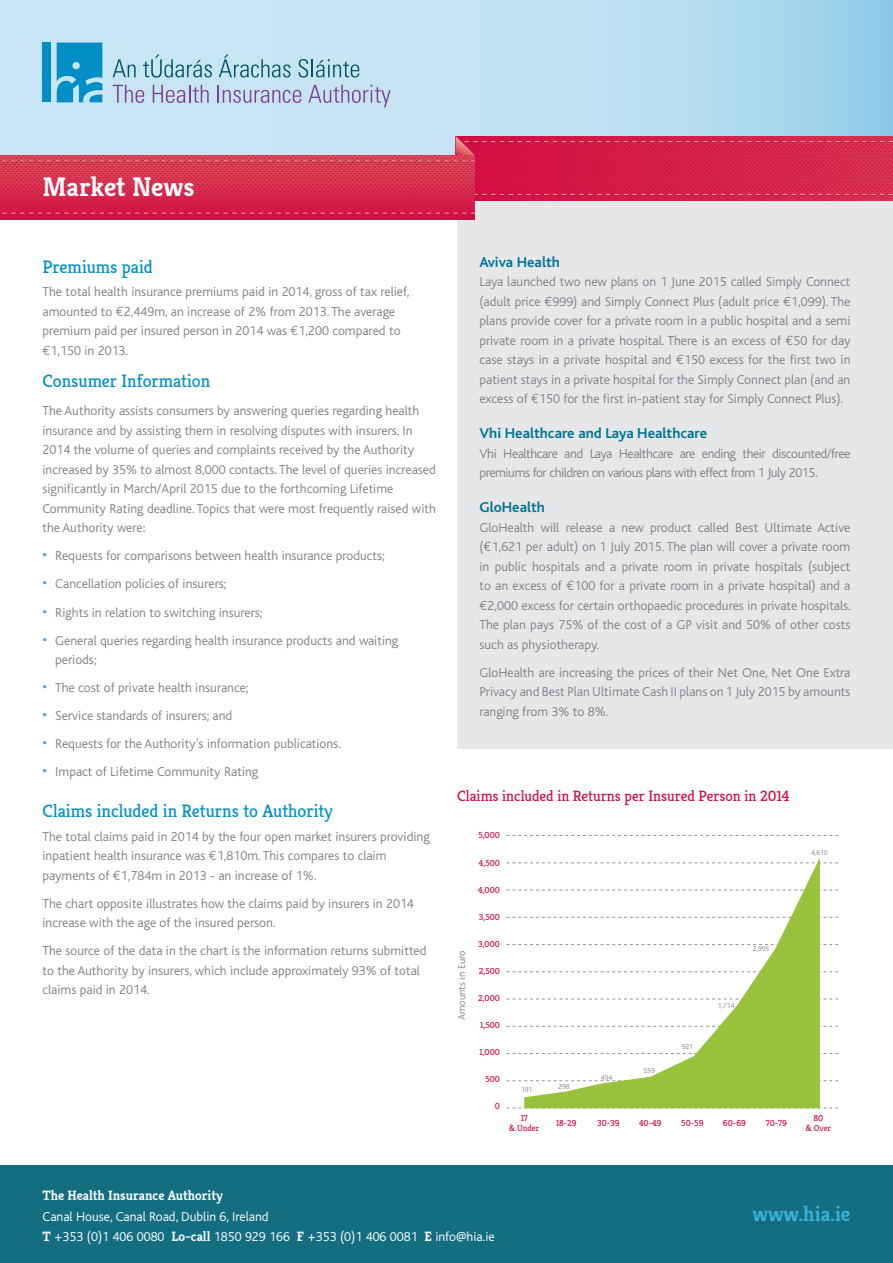
<style>
.page{position:relative;width:893px;height:1263px;background:#fff}
.page>*{position:absolute;margin:0;border:0;box-sizing:border-box;transform-origin:0 0}
.t1{font:700 27px "Kreon";letter-spacing:-.005em;color:#fff}
.main_body{font:700 21px "Kreon";color:#3ab1d9}
.Sub_heading{font:18px "Kreon";color:#008fc5}
.main_body-2{font:18px "Kreon";letter-spacing:-.005em;color:#008fc5}
.Sidebar_title{font:700 15px "Bliss";color:#007598}
.main_body-3{font:15px "Kreon";color:#d20d44}
.Sidebar_copy{font:300 13.5px/19.5px "Bliss";color:#808285;text-align:justify}
.main_body-4{font:300 13.5px/19.5px "Bliss";color:#808285}
.Sidebar_copy-2{font:300 13.5px/19.5px "Bliss";letter-spacing:-.03em;color:#808285}
.main_body-5{font:300 13.5px "Bliss";color:#fff}
.main_body-6{font:700 13.5px "Kreon";color:#fff}
.Table_right{font:300 10.5px "Bliss";color:#808285}
.t2{font:8.85px/10.5px "Kreon";color:#d20d44;text-align:center}
.t3{font:300 7.35px "Bliss";color:#808284}
.s1{font-family:"Euro Mono";font-weight:400}
.s2{font-family:"Locator";font-weight:700;font-size:15px;color:#5f9bd0}
.s3{font-family:"Kreon";font-weight:700}
</style>
<div class="page">
<div style="left:457px;top:196px;width:436px;height:552px;background:#e6e7e9"></div>
<svg style="left:0;top:0;width:893px;height:155px;background:#bcdff0"></svg>
<svg style="left:475px;top:155px;width:418px;height:46px;background:#d31e48"></svg>
<svg style="left:475px;top:194px;width:418px;height:2px"></svg>
<svg style="left:456px;top:136px;width:437px;height:19px;background:#d3234b"></svg>
<svg style="left:0;top:155px;width:475px;height:65px;background:#d52b4d"></svg>
<svg style="left:0;top:213px;width:475px;height:2px"></svg>
<svg style="left:0;top:161px;width:475px;height:1px"></svg>
<svg style="left:113px;top:85px;width:31px;height:18px"></svg>
<svg style="left:153px;top:85px;width:56px;height:18px"></svg>
<svg style="left:218px;top:85px;width:83px;height:18px"></svg>
<svg style="left:308px;top:85px;width:83px;height:22px;background:#b8c3e0"></svg>
<svg style="left:113px;top:59px;width:23px;height:18px"></svg>
<svg style="left:143px;top:55px;width:69px;height:23px;background:#9ec7d6"></svg>
<svg style="left:219px;top:55px;width:71px;height:23px;background:#a0c8d7"></svg>
<svg style="left:298px;top:59px;width:61px;height:19px"></svg>
<div style="left:43px;top:43px;width:8px;height:59px;background:#008fc5"></div>
<svg style="left:57px;top:43px;width:45px;height:59px;background:#1f9ccc"></svg>
<div style="left:0;top:1165px;width:893px;height:98px;background:#146e82"></div>
<svg style="left:507px;top:890px;width:332px;height:1px"></svg>
<svg style="left:507px;top:917px;width:332px;height:1px"></svg>
<svg style="left:507px;top:944px;width:332px;height:1px"></svg>
<svg style="left:507px;top:971px;width:332px;height:1px"></svg>
<svg style="left:507px;top:999px;width:332px;height:1px"></svg>
<svg style="left:507px;top:1026px;width:332px;height:1px"></svg>
<svg style="left:507px;top:1053px;width:332px;height:1px"></svg>
<svg style="left:507px;top:1080px;width:332px;height:1px"></svg>
<svg style="left:507px;top:1108px;width:332px;height:1px"></svg>
<svg style="left:524px;top:858px;width:296px;height:250px"></svg>
<svg style="left:507px;top:862px;width:332px;height:1px"></svg>
<svg style="left:507px;top:835px;width:332px;height:1px"></svg>
<p class="t1" style="left:43px;top:170px;width:153px">Market News</p>
<p class="Sub_heading" style="left:43px;top:256px;width:112px">Premiums paid</p>
<p class="main_body-4" style="left:43px;top:282px;width:368px">The total health insurance premiums paid in 2014, gross of tax relief, amounted to <span class="s1">€</span>2,449m, an increase of 2% from 2013. The average premium paid per insured person in 2014 was <span class="s1">€</span>1,200 compared to <span class="s1">€</span>1,150 in 2013.</p>
<p class="main_body-2" style="left:43px;top:370px;width:169px">Consumer Information</p>
<p class="main_body-4" style="left:43px;top:401px;width:395px">The Authority assists consumers by answering queries regarding health insurance and by assisting them in resolving disputes with insurers. In 2014 the volume of queries and complaints received by the Authority increased by 35% to almost 8,000 contacts. The level of queries increased significantly in March/April 2015 due to the forthcoming Lifetime Community Rating deadline. Topics that were most frequently raised with the Authority were:</p>
<p class="Sidebar_copy" style="left:43px;top:546px;width:344px"><span class="s2">•</span> Requests for comparisons between health insurance products;</p>
<p class="Sidebar_copy" style="left:43px;top:574px;width:185px"><span class="s2">•</span> Cancellation policies of insurers;</p>
<p class="Sidebar_copy" style="left:43px;top:603px;width:222px"><span class="s2">•</span> Rights in relation to switching insurers;</p>
<p class="Sidebar_copy" style="left:55px;top:631px;width:345px;text-indent:-13px"><span class="s2">•</span> General queries regarding health insurance products and waiting periods;</p>
<p class="Sidebar_copy" style="left:43px;top:678px;width:208px"><span class="s2">•</span> The cost of private health insurance;</p>
<p class="Sidebar_copy" style="left:43px;top:706px;width:191px"><span class="s2">•</span> Service standards of insurers; and</p>
<p class="Sidebar_copy" style="left:43px;top:734px;width:300px"><span class="s2">•</span> Requests for the Authority’s information publications.</p>
<p class="Sidebar_copy" style="left:43px;top:762px;width:217px"><span class="s2">•</span> Impact of Lifetime Community Rating</p>
<p class="Sub_heading" style="left:43px;top:800px;width:292px">Claims included in Returns to Authority</p>
<p class="main_body-4" style="left:43px;top:827px;width:389px">The total claims paid in 2014 by the four open market insurers providing inpatient health insurance was <span class="s1">€</span>1,810m. This compares to claim payments of <span class="s1">€</span>1,784m in 2013 - an increase of 1%.</p>
<p class="main_body-4" style="left:43px;top:894px;width:373px">The chart opposite illustrates how the claims paid by insurers in 2014 increase with the age of the insured person.</p>
<p class="main_body-4" style="left:43px;top:941px;width:386px">The source of the data in the chart is the information returns submitted to the Authority by insurers, which include approximately 93% of total claims paid in 2014.</p>
<p class="Sidebar_title" style="left:479px;top:254px;width:82px">Aviva Health</p>
<p class="Sidebar_copy" style="left:479px;top:272px;width:373px">Laya launched two new plans on 1 June 2015 called Simply Connect (adult price <span class="s1">€</span>999) and Simply Connect Plus (adult price <span class="s1">€</span>1,099). The plans provide cover for a private room in a public hospital and a semi private room in a private hospital. There is an excess of <span class="s1">€</span>50 for day case stays in a private hospital and <span class="s1">€</span>150 excess for the first two in patient stays in a private hospital for the Simply Connect plan (and an excess of <span class="s1">€</span>150 for the first in-patient stay for Simply Connect Plus).</p>
<p class="Sidebar_title" style="left:479px;top:425px;width:229px">Vhi Healthcare and Laya Healthcare</p>
<p class="Sidebar_copy-2" style="left:479px;top:444px;width:373px">Vhi Healthcare and Laya Healthcare are ending their discounted/free premiums for children on various plans with effect from 1 July 2015.</p>
<p class="Sidebar_title" style="left:479px;top:499px;width:67px">GloHealth</p>
<p class="Sidebar_copy" style="left:479px;top:518px;width:373px">GloHealth will release a new product called Best Ultimate Active (<span class="s1">€</span>1,621 per adult) on 1 July 2015. The plan will cover a private room in public hospitals and a private room in private hospitals (subject to an excess of <span class="s1">€</span>100 for a private room in a private hospital) and a <span class="s1">€</span>2,000 excess for certain orthopaedic procedures in private hospitals.<br>The plan pays 75% of the cost of a GP visit and 50% of other costs such as physiotherapy.</p>
<p class="Sidebar_copy" style="left:479px;top:663px;width:373px">GloHealth are increasing the prices of their Net One, Net One Extra Privacy and Best Plan Ultimate Cash II plans on 1 July 2015 by amounts ranging from 3% to 8%.</p>
<p class="main_body-3" style="left:457px;top:787px;width:334px">Claims included in Returns per Insured Person in 2014</p>
<p class="Table_right" style="left:456px;top:1020px;width:71px;rotate:-90deg">Amounts in Euro</p>
<p class="t2" style="left:478px;top:830px;width:23px">5,000</p>
<p class="t2" style="left:479px;top:857px;width:23px">4,500</p>
<p class="t2" style="left:478px;top:885px;width:23px">4,000</p>
<p class="t2" style="left:479px;top:912px;width:23px">3,500</p>
<p class="t2" style="left:478px;top:939px;width:23px">3,000</p>
<p class="t2" style="left:479px;top:966px;width:23px">2,500</p>
<p class="t2" style="left:478px;top:993px;width:23px">2,000</p>
<p class="t2" style="left:480px;top:1020px;width:21px">1,500</p>
<p class="t2" style="left:480px;top:1047px;width:22px">1,000</p>
<p class="t2" style="left:485px;top:1074px;width:16px">500</p>
<p class="t2" style="left:495px;top:1101px;width:7px">0</p>
<p class="t3" style="left:521px;top:1085px;width:13px">191</p>
<p class="t3" style="left:558px;top:1082px;width:13px">298</p>
<p class="t3" style="left:601px;top:1074px;width:13px">494</p>
<p class="t3" style="left:643px;top:1066px;width:13px">559</p>
<p class="t3" style="left:682px;top:1043px;width:13px">921</p>
<p class="t3" style="left:753px;top:944px;width:18px">2,995</p>
<p class="t3" style="left:718px;top:1001px;width:18px">1,714</p>
<p class="t3" style="left:811px;top:848px;width:18px">4,610</p>
<p class="t2" style="left:509px;top:1113px;width:32px">17<br>&amp; Under</p>
<p class="t2" style="left:556px;top:1118px;width:22px">18-29</p>
<p class="t2" style="left:597px;top:1118px;width:24px">30-39</p>
<p class="t2" style="left:639px;top:1118px;width:24px">40-49</p>
<p class="t2" style="left:681px;top:1118px;width:24px">50-59</p>
<p class="t2" style="left:723px;top:1118px;width:25px">60-69</p>
<p class="t2" style="left:766px;top:1118px;width:23px">70-79</p>
<p class="t2" style="left:806px;top:1113px;width:27px">80<br>&amp; Over</p>
<p class="main_body-6" style="left:43px;top:1187px;width:182px">The Health Insurance Authority</p>
<p class="main_body-5" style="left:43px;top:1209px;width:228px">Canal House, Canal Road, Dublin 6, Ireland</p>
<p class="main_body-5" style="left:43px;top:1229px;width:454px"><span class="s3">T</span> +353 (0)1 406 0080 <span class="s3">Lo-call</span> 1850 929 166 <span class="s3">F</span> +353 (0)1 406 0081 <span class="s3">E</span> info@hia.ie</p>
<p class="main_body" style="left:752px;top:1201px;width:99px">www.hia.ie</p>
</div>
